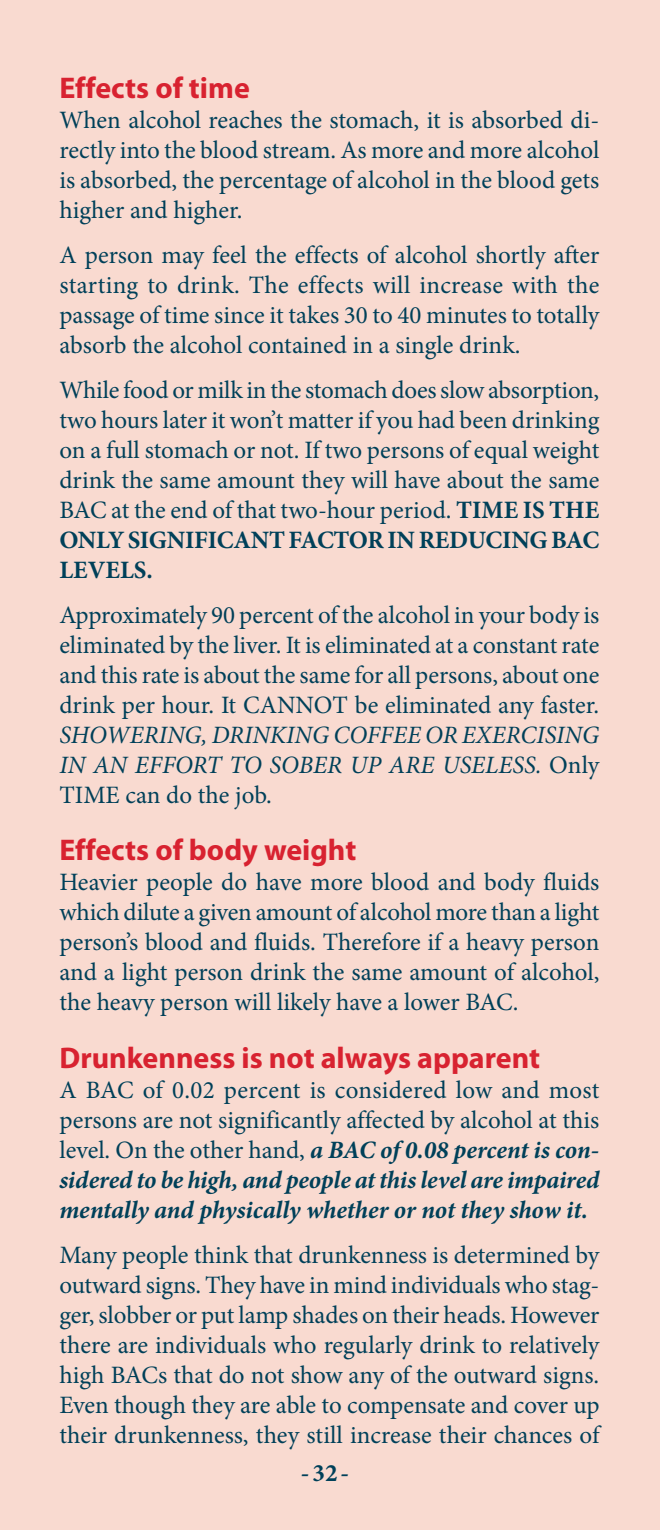
<style>
.page{position:relative;width:660px;height:1530px;background:#f9dad0}
.page>*{position:absolute;margin:0;border:0;box-sizing:border-box;transform-origin:0 0}
.Hed_3{font:700 30px "Myriad Pro";color:#d82230}
.Body_text{font:25px/30px "Minion Pro";color:#004059;text-align:justify}
.Body_text-2{font:italic 700 25px/30px "Minion Pro";letter-spacing:-.005em;color:#004059;text-align:justify}
.t1{font:700 25px "Minion Pro";color:#004059}
.s1{font-weight:700}
.s2{font-style:italic}
.s3{font-weight:400;font-style:normal}
</style>
<div class="page">
<p class="Hed_3" style="left:59px;top:68px;width:192px">Effects of time</p>
<p class="Body_text" style="left:59px;top:105px;width:542px">When alcohol reaches the stomach, it is absorbed di&shy;rectly into the blood stream. As more and more alcohol is absorbed, the percentage of alcohol in the blood gets higher and higher.</p>
<p class="Body_text" style="left:59px;top:240px;width:541px">A person may feel the effects of alcohol shortly after starting to drink. The effects will increase with the passage of time since it takes 30 to 40 minutes to totally absorb the alcohol contained in a single drink.</p>
<p class="Body_text" style="left:59px;top:375px;width:542px">While food or milk in the stomach does slow absorption, two hours later it won’t matter if you had been drinking on a full stomach or not. If two persons of equal weight drink the same amount they will have about the same BAC at the end of that two-hour period. <span class="s1">TIME IS THE ONLY SIGNIFICANT FACTOR IN REDUCING BAC LEVELS.</span></p>
<p class="Body_text" style="left:59px;top:600px;width:542px">Approximately 90 percent of the alcohol in your body is eliminated by the liver. It is eliminated at a constant rate and this rate is about the same for all persons, about one drink per hour. It CANNOT be eliminated any faster.<br><span class="s2">SHOWERING, DRINKING COFFEE OR EXERCISING IN AN EFFORT TO SOBER UP ARE USELESS.</span> Only TIME can do the job.</p>
<p class="Hed_3" style="left:59px;top:830px;width:298px">Effects of body weight</p>
<p class="Body_text" style="left:59px;top:867px;width:542px">Heavier people do have more blood and body fluids which dilute a given amount of alcohol more than a light person’s blood and fluids. Therefore if a heavy person and a light person drink the same amount of alcohol, the heavy person will likely have a lower BAC.</p>
<p class="Hed_3" style="left:59px;top:1038px;width:482px">Drunkenness is not always apparent</p>
<p class="Body_text-2" style="left:59px;top:1074px;width:542px"><span class="s3">A BAC of 0.02 percent is considered low and most persons are not significantly affected by alcohol at this level. On the other hand,</span> a BAC of 0.08 percent is con&shy;sidered to be high, and people at this level are impaired mentally and physically whether or not they show it.</p>
<p class="Body_text" style="left:59px;top:1240px;width:542px">Many people think that drunkenness is determined by outward signs. They have in mind individuals who stag&shy;ger, slobber or put lamp shades on their heads. However there are individuals who regularly drink to relatively high BACs that do not show any of the outward signs.<br>Even though they are able to compensate and cover up their drunkenness, they still increase their chances of</p>
<p class="t1" style="left:301px;top:1455px;width:50px">-32-</p>
</div>
